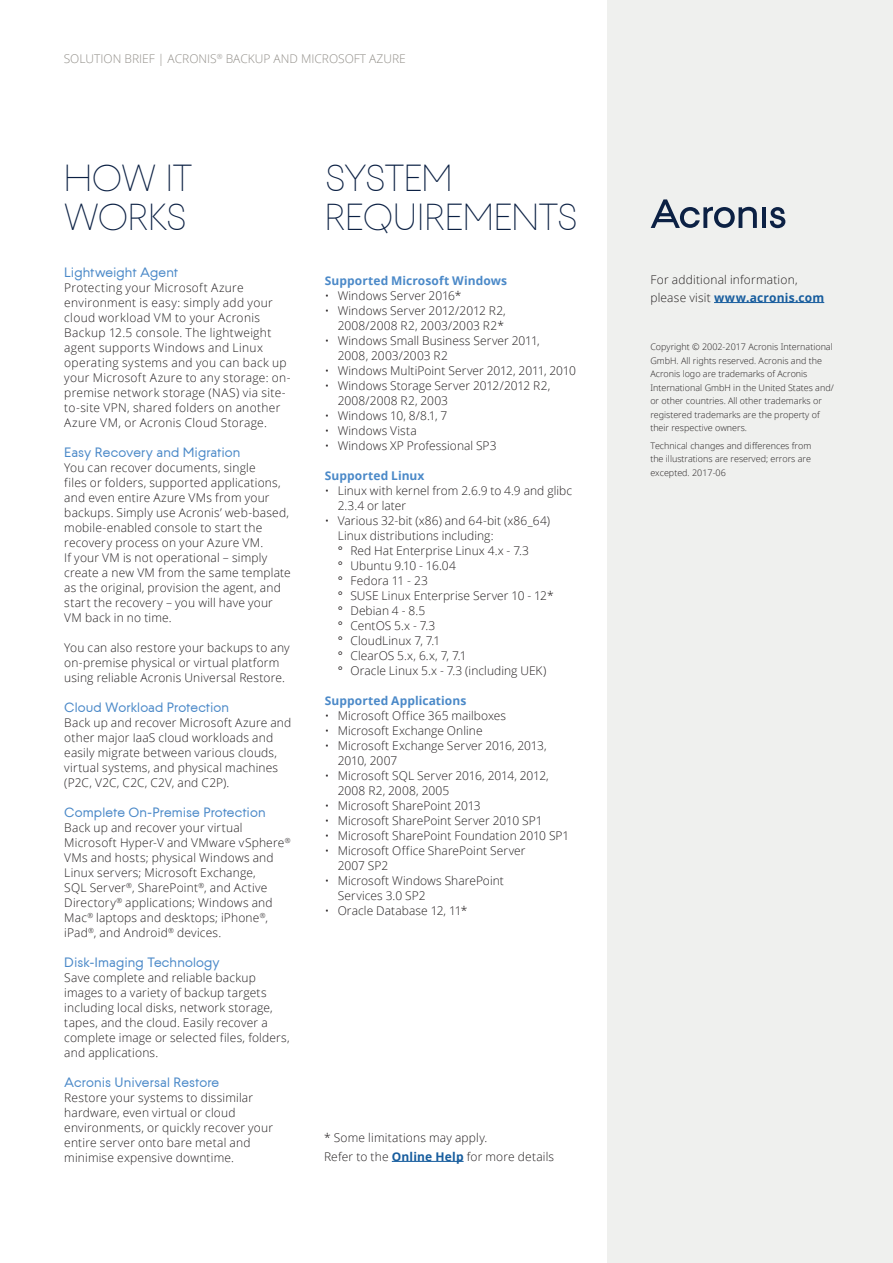
<style>
.page{position:relative;width:893px;height:1263px;background:#fff}
.page>*{position:absolute;margin:0;border:0;box-sizing:border-box;transform-origin:0 0}
.t1{font:300 37.5px/39px "Acronis";letter-spacing:-.01em;color:#0c2144}
.t2{font:13.5px "Acronis";letter-spacing:.005em;color:#4b89c8}
.t3{font:300 12px/15px "Open Sans";letter-spacing:.015em;color:#231f20}
.t4{font:700 12px "Open Sans";letter-spacing:.005em;color:#4b89c8}
.t5{font:300 12px "Open Sans";color:#928f89}
.body_text{font:300 9px/13.5px "Open Sans";color:#231f20}
.s1{font-weight:400}
.s2{font-weight:700;color:#175d9e}
</style>
<div class="page">
<div style="left:608px;top:0;width:285px;height:1263px;background:#eff0ee"></div>
<hr style="left:714px;top:302px;width:110px;height:1px;background:#175d9e">
<hr style="left:392px;top:1161px;width:72px;height:1px;background:#175d9e">
<hr style="left:762px;top:207px;width:4px;height:21px;background:#0c2144">
<svg style="left:770px;top:207px;width:15px;height:21px"></svg>
<svg style="left:651px;top:199px;width:106px;height:29px"></svg>
<p class="t5" style="left:64px;top:51px;width:344px">SOLUTION BRIEF | ACRONIS<sup>®</sup> BACKUP AND MICROSOFT AZURE</p>
<p class="t1" style="left:64px;top:159px;width:130px">HOW IT</p>
<p class="t1" style="left:64px;top:198px;width:124px">WORKS</p>
<p class="t2" style="left:64px;top:265px;width:115px">Lightweight Agent</p>
<p class="t3" style="left:64px;top:280px;width:228px">Protecting your Microsoft Azure environment is easy: simply add your cloud workload VM to your Acronis Backup 12.5 console. The lightweight agent supports Windows and Linux operating systems and you can back up your Microsoft Azure to any storage: on&shy;premise network storage (NAS) via site&shy;to-site VPN, shared folders on another Azure VM, or Acronis Cloud Storage.</p>
<p class="t2" style="left:64px;top:445px;width:178px">Easy Recovery and Migration</p>
<p class="t3" style="left:64px;top:460px;width:228px">You can recover documents, single<br>files or folders, supported applications, and even entire Azure VMs from your backups. Simply use Acronis’ web-based, mobile-enabled console to start the recovery process on your Azure VM.<br>If your VM is not operational – simply create a new VM from the same template as the original, provision the agent, and start the recovery – you will have your VM back in no time.</p>
<p class="t3" style="left:64px;top:640px;width:227px">You can also restore your backups to any on-premise physical or virtual platform using reliable Acronis Universal Restore.</p>
<p class="t2" style="left:64px;top:700px;width:166px">Cloud Workload Protection</p>
<p class="t3" style="left:64px;top:715px;width:229px">Back up and recover Microsoft Azure and other major IaaS cloud workloads and easily migrate between various clouds, virtual systems, and physical machines (P2C, V2C, C2C, C2V, and C2P).</p>
<p class="t2" style="left:64px;top:805px;width:203px">Complete On-Premise Protection</p>
<p class="t3" style="left:64px;top:820px;width:228px">Back up and recover your virtual Microsoft Hyper-V and VMware vSphere<sup>® </sup>VMs and hosts; physical Windows and Linux servers; Microsoft Exchange,<br>SQL Server<sup>®</sup>, SharePoint<sup>®</sup>, and Active Directory<sup>®</sup> applications; Windows and Mac<sup>®</sup> laptops and desktops; iPhone<sup>®</sup>, iPad<sup>®</sup>, and Android<sup>®</sup> devices.</p>
<p class="t2" style="left:64px;top:955px;width:157px">Disk-Imaging Technology</p>
<p class="t3" style="left:64px;top:970px;width:227px">Save complete and reliable backup images to a variety of backup targets including local disks, network storage, tapes, and the cloud. Easily recover a complete image or selected files, folders, and applications.</p>
<p class="t2" style="left:64px;top:1075px;width:156px">Acronis Universal Restore</p>
<p class="t3" style="left:64px;top:1090px;width:210px">Restore your systems to dissimilar hardware, even virtual or cloud environments, or quickly recover your entire server onto bare metal and minimise expensive downtime.</p>
<p class="t1" style="left:325px;top:159px;width:254px">SYSTEM<br>REQUIREMENTS</p>
<p class="t4" style="left:325px;top:272px;width:184px">Supported Microsoft Windows</p>
<p class="t3" style="left:325px;top:288px;width:138px">• Windows Server 2016*</p>
<p class="t3" style="left:325px;top:303px;width:182px;text-align:right">• Windows Server 2012/2012 R2,<br>2008/2008 R2, 2003/2003 R2*</p>
<p class="t3" style="left:338px;top:333px;width:204px;text-indent:-13px">• Windows Small Business Server 2011,<br>2008, 2003/2003 R2</p>
<p class="t3" style="left:325px;top:363px;width:253px">• Windows MultiPoint Server 2012, 2011, 2010</p>
<p class="t3" style="left:338px;top:378px;width:214px;text-indent:-13px">• Windows Storage Server 2012/2012 R2,<br>2008/2008 R2, 2003</p>
<p class="t3" style="left:325px;top:408px;width:124px">• Windows 10, 8/8.1, 7</p>
<p class="t3" style="left:325px;top:423px;width:93px">• Windows Vista</p>
<p class="t3" style="left:325px;top:438px;width:173px">• Windows XP Professional SP3</p>
<p class="t4" style="left:325px;top:467px;width:101px">Supported Linux</p>
<p class="t3" style="left:338px;top:483px;width:236px;text-indent:-13px">• Linux with kernel from 2.6.9 to 4.9 and glibc<br>2.3.4 or later</p>
<p class="t3" style="left:338px;top:513px;width:214px;text-indent:-13px">• Various 32-bit (x86) and 64-bit (x86_64)<br>Linux distributions including:</p>
<p class="t3" style="left:338px;top:543px;width:193px"><span class="s1">°</span> Red Hat Enterprise Linux 4.x - 7.3</p>
<p class="t3" style="left:338px;top:558px;width:120px"><span class="s1">°</span> Ubuntu 9.10 - 16.04</p>
<p class="t3" style="left:338px;top:573px;width:92px"><span class="s1">°</span> Fedora 11 - 23</p>
<p class="t3" style="left:338px;top:588px;width:217px"><span class="s1">°</span> SUSE Linux Enterprise Server 10 - 12*</p>
<p class="t3" style="left:338px;top:603px;width:89px"><span class="s1">°</span> Debian 4 - 8.5</p>
<p class="t3" style="left:338px;top:618px;width:99px"><span class="s1">°</span> CentOS 5.x - 7.3</p>
<p class="t3" style="left:338px;top:633px;width:104px"><span class="s1">°</span> CloudLinux 7, 7.1</p>
<p class="t3" style="left:338px;top:648px;width:130px"><span class="s1">°</span> ClearOS 5.x, 6.x, 7, 7.1</p>
<p class="t3" style="left:338px;top:663px;width:210px"><span class="s1">°</span> Oracle Linux 5.x - 7.3 (including UEK)</p>
<p class="t4" style="left:325px;top:692px;width:143px">Supported Applications</p>
<p class="t3" style="left:325px;top:708px;width:183px">• Microsoft Office 365 mailboxes</p>
<p class="t3" style="left:325px;top:723px;width:159px">• Microsoft Exchange Online</p>
<p class="t3" style="left:338px;top:738px;width:210px;text-indent:-13px">• Microsoft Exchange Server 2016, 2013,<br>2010, 2007</p>
<p class="t3" style="left:338px;top:768px;width:213px;text-indent:-13px">• Microsoft SQL Server 2016, 2014, 2012,<br>2008 R2, 2008, 2005</p>
<p class="t3" style="left:325px;top:798px;width:157px">• Microsoft SharePoint 2013</p>
<p class="t3" style="left:325px;top:813px;width:219px">• Microsoft SharePoint Server 2010 SP1</p>
<p class="t3" style="left:325px;top:828px;width:246px">• Microsoft SharePoint Foundation 2010 SP1</p>
<p class="t3" style="left:338px;top:843px;width:189px;text-indent:-13px">• Microsoft Office SharePoint Server<br>2007 SP2</p>
<p class="t3" style="left:338px;top:873px;width:168px;text-indent:-13px">• Microsoft Windows SharePoint<br>Services 3.0 SP2</p>
<p class="t3" style="left:325px;top:903px;width:144px">• Oracle Database 12, 11*</p>
<p class="t3" style="left:324px;top:1129px;width:232px;line-height:18px">* Some limitations may apply.<br>Refer to the <span class="s2">Online Help</span> for more details</p>
<p class="t3" style="left:650px;top:270px;width:175px;line-height:18px">For additional information, please visit <span class="s2">www.acronis.com</span></p>
<p class="body_text" style="left:650px;top:340px;width:185px">Copyright © 2002-2017 Acronis International GmbH. All rights reserved. Acronis and the Acronis logo are trademarks of Acronis International GmbH in the United States and/ or other countries. All other trademarks or registered trademarks are the property of their respective owners.</p>
<p class="body_text" style="left:650px;top:439px;width:162px;text-align:justify">Technical changes and differences from the illustrations are reserved; errors are excepted. 2017-06</p>
</div>
